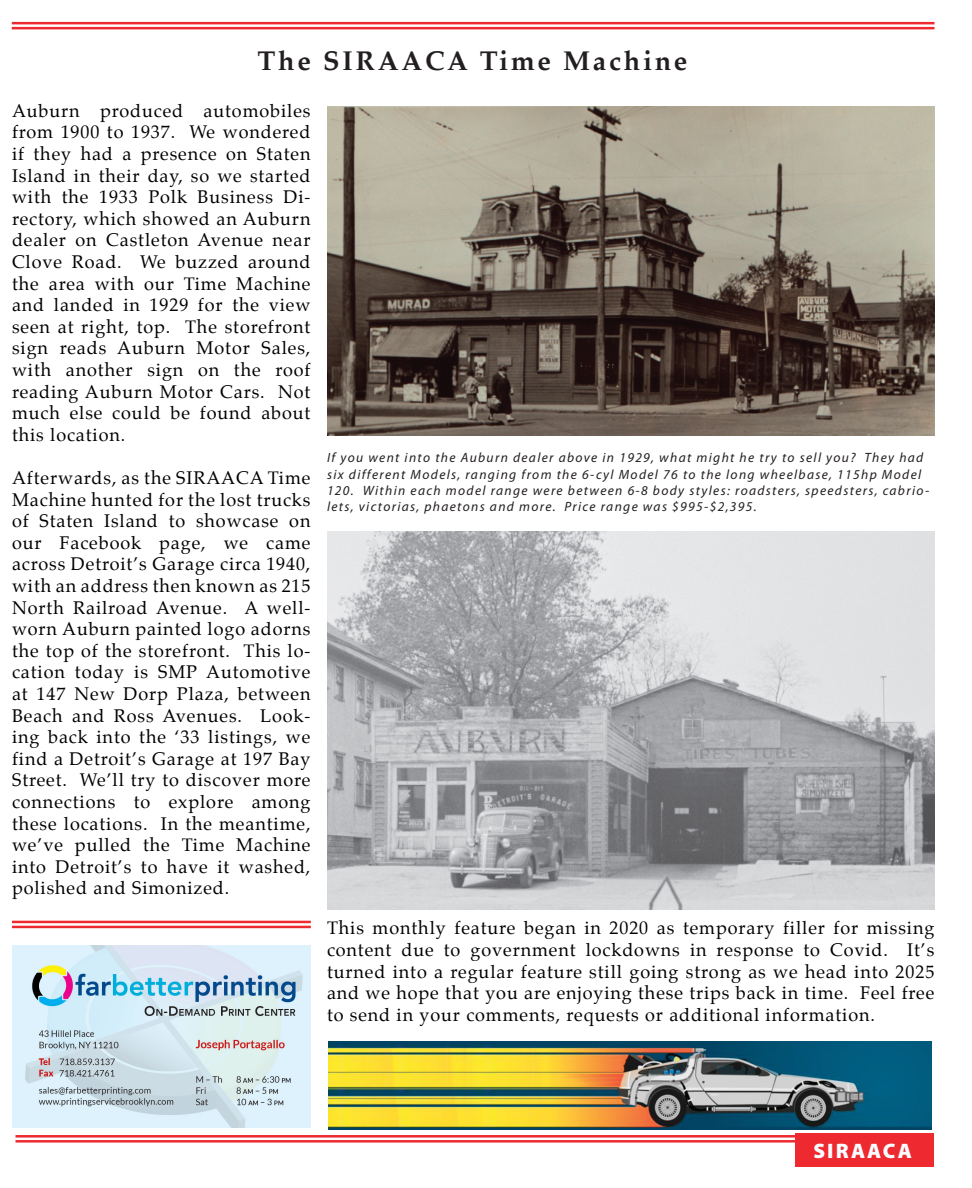
<style>
.page{position:relative;width:972px;height:1188px;background:#fff}
.page>*{position:absolute;margin:0;border:0;box-sizing:border-box;transform-origin:0 0}
.t1{font:700 27px "Palatino";letter-spacing:.1em;color:#231f20}
.t2{font:900 21px "Myriad Pro";letter-spacing:.1em;color:#f9fcfe}
.t3{font:18px/21.6px "Palatino";letter-spacing:.05em;color:#000;text-align:justify}
.t4{font:italic 13.5px/16.2px "Myriad Pro";letter-spacing:.1em;color:#231f20}
</style>
<div class="page">
<img style="left:12px;top:945px;width:298px;height:182px">
<img style="left:328px;top:1042px;width:603px;height:88px">
<img style="left:327px;top:106px;width:607px;height:329px">
<img style="left:327px;top:531px;width:607px;height:378px">
<hr style="left:12px;top:22px;width:922px;height:2px;background:#ee292f">
<hr style="left:12px;top:27px;width:922px;height:2px;background:#ee292f">
<hr style="left:16px;top:1135px;width:779px;height:3px;background:#ee292f">
<hr style="left:16px;top:1140px;width:779px;height:3px;background:#ee292f">
<div style="left:795px;top:1134px;width:139px;height:33px;background:#ee292f"></div>
<hr style="left:12px;top:921px;width:299px;height:2px;background:#ee292f">
<hr style="left:12px;top:926px;width:299px;height:2px;background:#ee292f">
<h1 class="t1" style="left:258px;top:38px;width:431px">The SIRAACA Time Machine</h1>
<p class="t3" style="left:12px;top:100px;width:300px">Auburn produced automobiles from 1900 to 1937. We wondered if they had a presence on Staten Island in their day, so we started with the 1933 Polk Business Di&shy;rectory, which showed an Auburn dealer on Castleton Avenue near Clove Road. We buzzed around the area with our Time Machine and landed in 1929 for the view seen at right, top. The storefront sign reads Auburn Motor Sales, with another sign on the roof reading Auburn Motor Cars. Not much else could be found about this location.</p>
<p class="t3" style="left:12px;top:467px;width:300px">Afterwards, as the SIRAACA Time Machine hunted for the lost trucks of Staten Island to showcase on our Facebook page, we came across Detroit’s Garage circa 1940, with an address then known as 215<br>North Railroad Avenue. A well&shy;worn Auburn painted logo adorns the top of the storefront. This lo&shy;cation today is SMP Automotive at 147 New Dorp Plaza, between Beach and Ross Avenues. Look&shy;ing back into the ‘33 listings, we find a Detroit’s Garage at 197 Bay Street. We’ll try to discover more connections to explore among these locations. In the meantime, we’ve pulled the Time Machine into Detroit’s to have it washed, polished and Simonized.</p>
<p class="t4" style="left:327px;top:450px;width:604px">If you went into the Auburn dealer above in 1929, what might he try to sell you? They had six different Models, ranging from the 6-cyl Model 76 to the long wheelbase, 115hp Model 120. Within each model range were between 6-8 body styles: roadsters, speedsters, cabrio&shy;lets, victorias, phaetons and more. Price range was $995-$2,395.</p>
<p class="t3" style="left:327px;top:917px;width:609px">This monthly feature began in 2020 as temporary filler for missing content due to government lockdowns in response to Covid. It’s turned into a regular feature still going strong as we head into 2025 and we hope that you are enjoying these trips back in time. Feel free to send in your comments, requests or additional information.</p>
<p class="t2" style="left:817px;top:1131px;width:100px">SIRAACA</p>
<p class="t2" style="left:813px;top:1137px;width:100px">SIRAACA</p>
</div>
